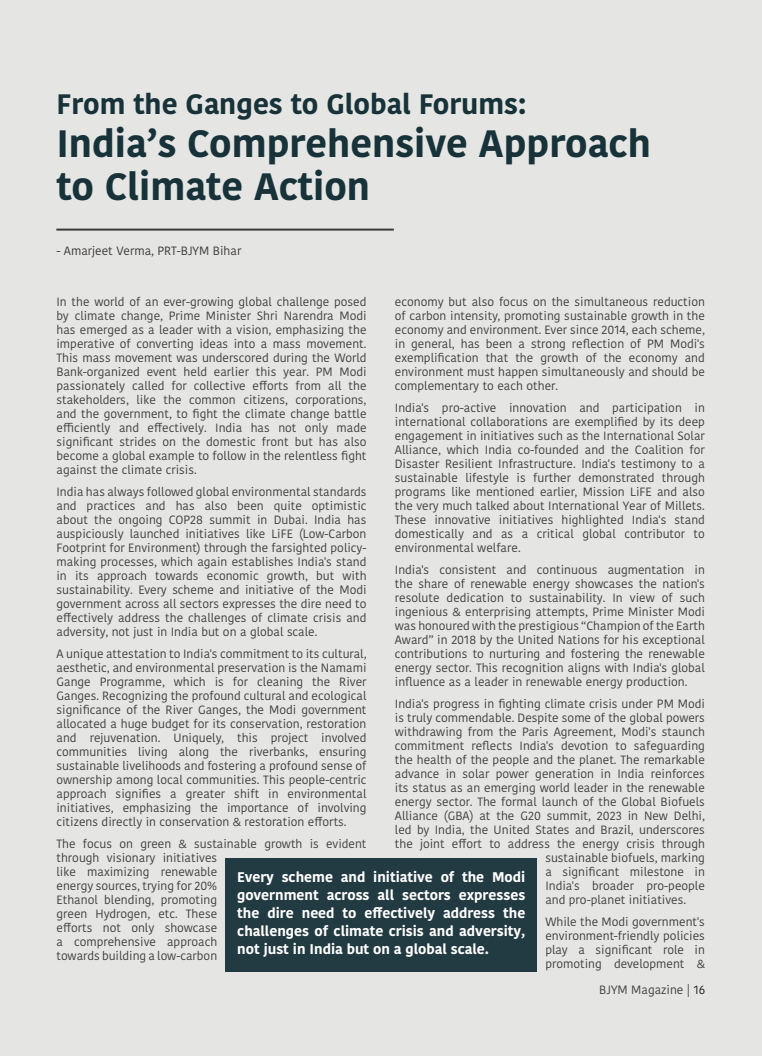
<style>
.page{position:relative;width:762px;height:1056px;background:#e5e5e3}
.page>*{position:absolute;margin:0;border:0;box-sizing:border-box;transform-origin:0 0}
.t1{font:700 38px/43px "Kohinoor Devanagari";color:#173239}
.t2{font:700 28px "Kohinoor Devanagari";color:#173239}
.t3{font:700 14px/18px "Kohinoor Devanagari";color:#fff;text-align:justify}
.t4{font:12px/14px "Kohinoor Devanagari";color:#3e3e3f;text-align:justify}
.t5{font:12px "Kohinoor Devanagari";color:#3a3838}
.s1{color:#231f20}
</style>
<div class="page">
<hr style="left:56px;top:229px;width:338px;height:2px;background:#3a3838">
<div style="left:226px;top:858px;width:311px;height:113px;background:#223a41"></div>
<p class="t2" style="left:56px;top:79px;width:471px">From the Ganges to Global Forums:</p>
<p class="t1" style="left:56px;top:121px;width:596px">India’s Comprehensive Approach to Climate Action</p>
<p class="t5" style="left:56px;top:244px;width:186px">- Amarjeet Verma, PRT-BJYM Bihar</p>
<p class="t4" style="left:56px;top:294px;width:311px">In the world of an ever-growing global challenge posed by climate change, Prime Minister Shri Narendra Modi has emerged as a leader with a vision, emphasizing the imperative of converting ideas into a mass movement.<br>This mass movement was underscored during the World Bank-organized event held earlier this year. PM Modi passionately called for collective efforts from all the stakeholders, like the common citizens, corporations, and the government, to fight the climate change battle efficiently and effectively. India has not only made significant strides on the domestic front but has also become a global example to follow in the relentless fight against the climate crisis.</p>
<p class="t4" style="left:56px;top:484px;width:311px">India has always followed global environmental standards and practices and has also been quite optimistic about the ongoing COP28 summit in Dubai. India has auspiciously launched initiatives like LiFE (Low-Carbon Footprint for Environment) through the farsighted policy&shy;making processes, which again establishes India's stand in its approach towards economic growth, but with sustainability. Every scheme and initiative of the Modi government across all sectors expresses the dire need to effectively address the challenges of climate crisis and adversity, not just in India but on a global scale.</p>
<p class="t4" style="left:56px;top:646px;width:311px">A unique attestation to India's commitment to its cultural, aesthetic, and environmental preservation is the Namami Gange Programme, which is for cleaning the River Ganges. Recognizing the profound cultural and ecological significance of the River Ganges, the Modi government allocated a huge budget for its conservation, restoration and rejuvenation. Uniquely, this project involved communities living along the riverbanks, ensuring sustainable livelihoods and fostering a profound sense of ownership among local communities. This people-centric approach signifies a greater shift in environmental initiatives, emphasizing the importance of involving citizens directly in conservation &amp; restoration efforts.</p>
<p class="t4" style="left:56px;top:836px;width:311px;text-align:left">The focus on green &amp; sustainable growth is evident through visionary initiatives<br>like maximizing renewable<br>energy sources, trying for 20%<br>Ethanol blending, promoting<br>green Hydrogen, etc. These<br>efforts not only showcase<br>a comprehensive approach<br>towards building a low-carbon</p>
<p class="t4" style="left:395px;top:294px;width:311px">economy but also focus on the simultaneous reduction of carbon intensity, promoting sustainable growth in the economy and environment. Ever since 2014, each scheme, in general, has been a strong reflection of PM Modi's exemplification that the growth of the economy and environment must happen simultaneously and should be complementary to each other.</p>
<p class="t4" style="left:395px;top:400px;width:311px">India's pro-active innovation and participation in international collaborations are exemplified by its deep engagement in initiatives such as the International Solar Alliance, which India co-founded and the Coalition for Disaster Resilient Infrastructure. India's testimony to a sustainable lifestyle is further demonstrated through programs like mentioned earlier, Mission LiFE and also the very much talked about International Year of Millets.<br>These innovative initiatives highlighted India's stand domestically and as a critical global contributor to environmental welfare.</p>
<p class="t4" style="left:395px;top:562px;width:311px">India's consistent and continuous augmentation in the share of renewable energy showcases the nation's resolute dedication to sustainability. In view of such ingenious &amp; enterprising attempts, Prime Minister Modi was honoured with the prestigious “Champion of the Earth Award” in 2018 by the United Nations for his exceptional contributions to nurturing and fostering the renewable energy sector. This recognition aligns with India's global influence as a leader in renewable energy production.</p>
<p class="t4" style="left:395px;top:696px;width:311px">India's progress in fighting climate crisis under PM Modi</p>
<p class="t4" style="left:395px;top:710px;width:311px">is truly commendable. Despite some of the global powers</p>
<p class="t4" style="left:395px;top:724px;width:311px">withdrawing from the Paris Agreement, Modi's staunch</p>
<p class="t4" style="left:395px;top:738px;width:311px">commitment reflects India's devotion to safeguarding</p>
<p class="t4" style="left:395px;top:752px;width:311px">the health of the people and the planet. The remarkable</p>
<p class="t4" style="left:395px;top:766px;width:311px">advance in solar power generation in India reinforces</p>
<p class="t4" style="left:395px;top:780px;width:311px">its status as an emerging world leader in the renewable</p>
<p class="t4" style="left:395px;top:794px;width:311px">energy sector. The formal launch of the Global Biofuels</p>
<p class="t4" style="left:395px;top:808px;width:311px">Alliance (GBA) at the G20 summit, 2023 in New Delhi,</p>
<p class="t4" style="left:395px;top:822px;width:311px">led by India, the United States and Brazil, underscores</p>
<p class="t4" style="left:395px;top:836px;width:311px">the joint effort to address the energy crisis through</p>
<p class="t4" style="left:545px;top:850px;width:161px">sustainable biofuels, marking</p>
<p class="t4" style="left:545px;top:864px;width:161px">a significant milestone in</p>
<p class="t4" style="left:545px;top:878px;width:161px">India's broader pro-people</p>
<p class="t4" style="left:545px;top:892px;width:142px">and pro-planet initiatives.</p>
<p class="t4" style="left:545px;top:914px;width:161px">While the Modi government's environment-friendly policies play a significant role in promoting development &amp;</p>
<p class="t3" style="left:237px;top:868px;width:289px">Every scheme and initiative of the Modi government across all sectors expresses the dire need to effectively address the challenges of climate crisis and adversity, not just in India but on a global scale.</p>
<p class="t4" style="left:599px;top:983px;width:108px">BJYM Magazine | <span class="s1">16</span></p>
</div>
